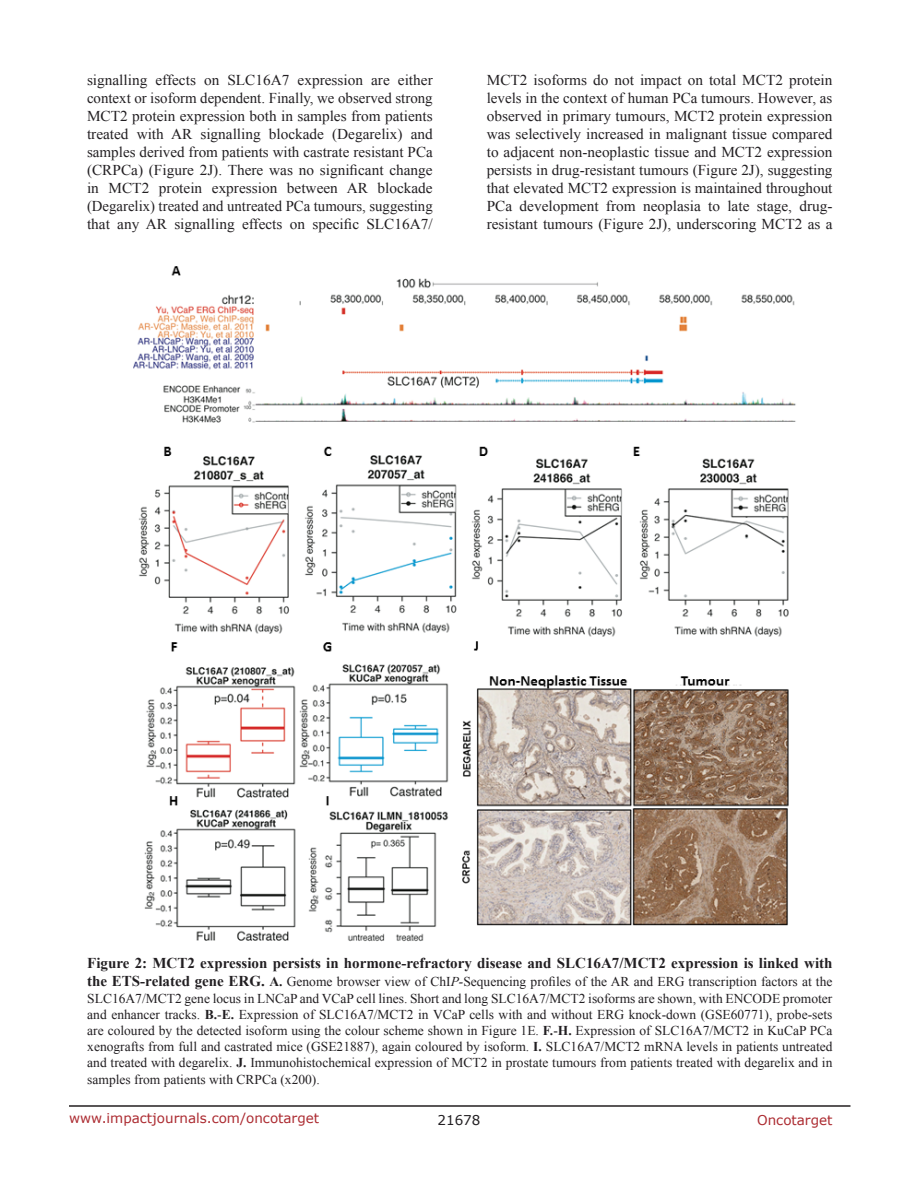
<style>
.page{position:relative;width:918px;height:1188px;background:#fff}
.page>*{position:absolute;margin:0;border:0;box-sizing:border-box;transform-origin:0 0}
.BodyText{font:15px/18px "Times New Roman";color:#221f22;text-align:justify}
.FigureText{font:700 15px "Times New Roman";color:#221f22}
.FigureText-2{font:13.5px/16.2px "Times New Roman";color:#221f22;text-align:justify}
.t1{font:13.5px "Verdana";color:#ac2b31}
.t2{font:13.5px "Verdana";color:#221f22}
.s1{font-weight:700;font-size:15px}
.s2{font-weight:700}
.s3{font-style:italic}
</style>
<div class="page">
<hr style="left:69px;top:1105px;width:781px;height:2px;background:#231f20">
<img style="left:134px;top:266px;width:662px;height:676px">
<p class="BodyText" style="left:87px;top:71px;width:347px">signalling effects on SLC16A7 expression are either context or isoform dependent. Finally, we observed strong MCT2 protein expression both in samples from patients treated with AR signalling blockade (Degarelix) and samples derived from patients with castrate resistant PCa (CRPCa) (Figure 2J). There was no significant change in MCT2 protein expression between AR blockade (Degarelix) treated and untreated PCa tumours, suggesting that any AR signalling effects on specific SLC16A7/</p>
<p class="BodyText" style="left:487px;top:71px;width:347px">MCT2 isoforms do not impact on total MCT2 protein levels in the context of human PCa tumours. However, as observed in primary tumours, MCT2 protein expression was selectively increased in malignant tissue compared to adjacent non-neoplastic tissue and MCT2 expression persists in drug-resistant tumours (Figure 2J), suggesting that elevated MCT2 expression is maintained throughout PCa development from neoplasia to late stage, drug&shy;resistant tumours (Figure 2J), underscoring MCT2 as a</p>
<p class="FigureText" style="left:87px;top:953px;width:747px">Figure 2: MCT2 expression persists in hormone-refractory disease and SLC16A7/MCT2 expression is linked with</p>
<p class="FigureText-2" style="left:87px;top:974px;width:747px"><span class="s1">the ETS-related gene ERG.</span> <span class="s2">A.</span> Genome browser view of ChI<span class="s3">P-</span>Sequencing profiles of the AR and ERG transcription factors at the SLC16A7/MCT2 gene locus in LNCaP and VCaP cell lines. Short and long SLC16A7/MCT2 isoforms are shown, with ENCODE promoter and enhancer tracks. <span class="s2">B.</span>-<span class="s2">E.</span> Expression of SLC16A7/MCT2 in VCaP cells with and without ERG knock-down (GSE60771), probe-sets are coloured by the detected isoform using the colour scheme shown in Figure 1E. <span class="s2">F.</span>-<span class="s2">H.</span> Expression of SLC16A7/MCT2 in KuCaP PCa xenografts from full and castrated mice (GSE21887), again coloured by isoform. <span class="s2">I.</span> SLC16A7/MCT2 mRNA levels in patients untreated and treated with degarelix. <span class="s2">J.</span> Immunohistochemical expression of MCT2 in prostate tumours from patients treated with degarelix and in samples from patients with CRPCa (x200).</p>
<p class="t1" style="left:69px;top:1109px;width:252px">www.impactjournals.com/oncotarget</p>
<p class="t2" style="left:438px;top:1111px;width:44px">21678</p>
<p class="t1" style="left:757px;top:1111px;width:77px">Oncotarget</p>
</div>
